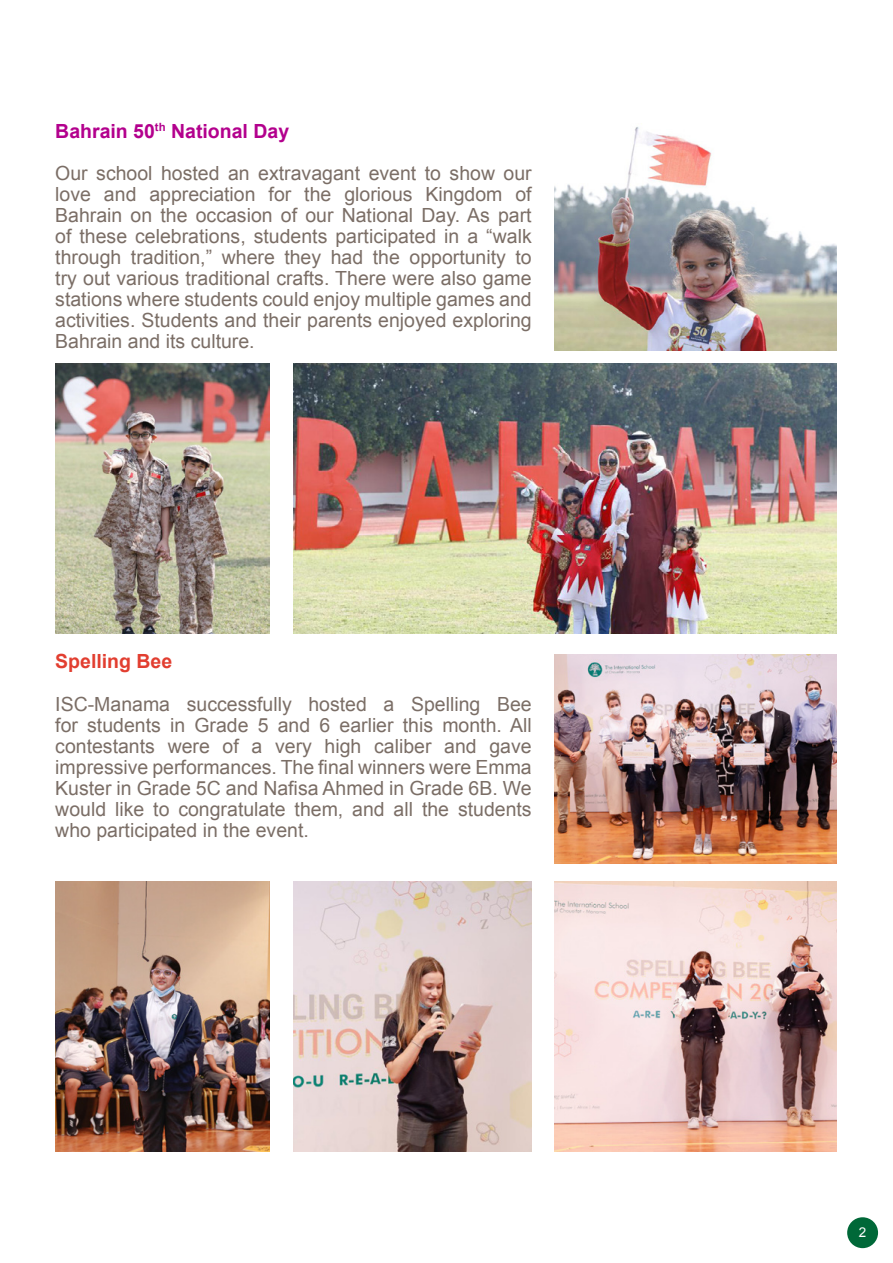
<style>
.page{position:relative;width:893px;height:1263px;background:#fff}
.page>*{position:absolute;margin:0;border:0;box-sizing:border-box;transform-origin:0 0}
.t1{font:19.5px/21px "Arial";color:#7b6e66;text-align:justify}
.t2{font:700 19.5px "Arial";color:#e23e30}
.t3{font:13.5px "Arial";color:#fff}
.s1{font-weight:700;color:#b3008d}
</style>
<div class="page">
<div style="left:847px;top:1217px;width:31px;height:31px;background:#006838;border-radius:50%"></div>
<img style="left:554px;top:127px;width:283px;height:224px">
<img style="left:294px;top:364px;width:543px;height:270px">
<img style="left:554px;top:881px;width:283px;height:270px">
<img style="left:554px;top:655px;width:283px;height:208px">
<img style="left:294px;top:881px;width:238px;height:270px">
<img style="left:55px;top:364px;width:214px;height:270px">
<img style="left:55px;top:881px;width:214px;height:270px">
<p class="t1" style="left:55px;top:110px;width:478px;line-height:42.6px"><span class="s1">Bahrain 50</span><sup>th</sup> <span class="s1">National Day<br></span>Our school hosted an extravagant event to show our</p>
<p class="t1" style="left:55px;top:184px;width:478px">love and appreciation for the glorious Kingdom of Bahrain on the occasion of our National Day. As part of these celebrations, students participated in a “walk through tradition,” where they had the opportunity to try out various traditional crafts. There were also game stations where students could enjoy multiple games and activities. Students and their parents enjoyed exploring Bahrain and its culture.</p>
<p class="t2" style="left:55px;top:648px;width:119px">Spelling Bee</p>
<p class="t1" style="left:55px;top:694px;width:478px">ISC-Manama successfully hosted a Spelling Bee for students in Grade 5 and 6 earlier this month. All contestants were of a very high caliber and gave impressive performances. The final winners were Emma Kuster in Grade 5C and Nafisa Ahmed in Grade 6B. We would like to congratulate them, and all the students who participated in the event.</p>
<p class="t3" style="left:859px;top:1224px;width:9px">2</p>
</div>
